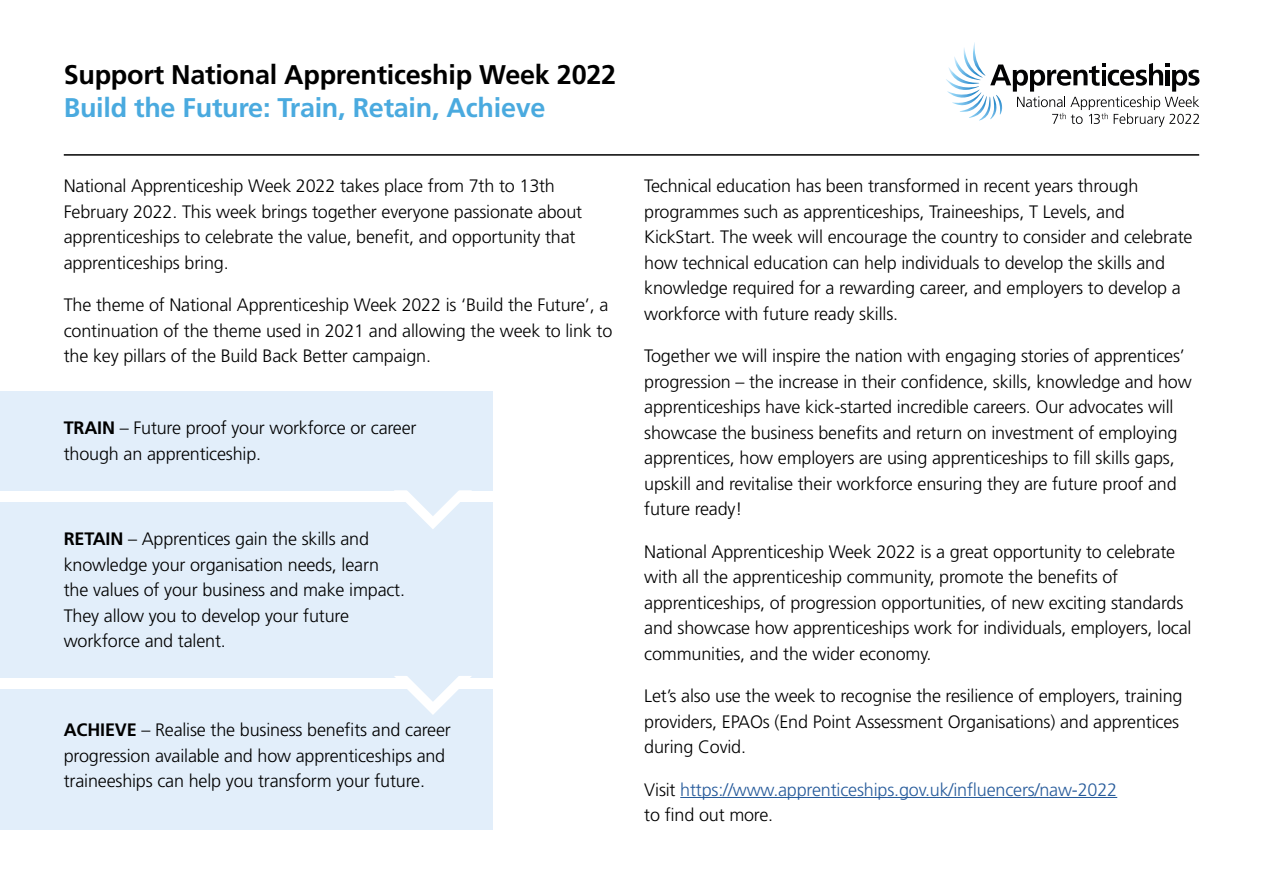
<style>
.page{position:relative;width:1263px;height:893px;background:#fff}
.page>*{position:absolute;margin:0;border:0;box-sizing:border-box;transform-origin:0 0}
.t1{font:700 27px "Frutiger LT Std";letter-spacing:-.01em;color:#000}
.t2{font:700 27px "Frutiger LT Std";letter-spacing:-.01em;color:#4aaadf}
.t3{font:300 18px/25.5px "Frutiger LT Std";letter-spacing:-.01em;color:#000}
.t4{font:300 18px/25.5px "Frutiger LT Std";letter-spacing:-.01em;color:#275b9b}
.s1{font-weight:700}
.s2{color:#000}
</style>
<div class="page">
<svg style="left:946px;top:42px;width:253px;height:85px"></svg>
<hr style="left:64px;top:154px;width:1135px;height:2px;background:#000">
<div style="left:0;top:391px;width:492px;height:99px;background:#e2eefa"></div>
<hr style="left:680px;top:797px;width:437px;height:1px;background:#275b9b">
<div style="left:0;top:689px;width:492px;height:140px;background:#e2eefa"></div>
<div style="left:0;top:502px;width:492px;height:175px;background:#e2eefa"></div>
<svg style="left:394px;top:490px;width:78px;height:39px"></svg>
<svg style="left:394px;top:676px;width:78px;height:39px"></svg>
<h1 class="t1" style="left:64px;top:59px;width:554px">Support National Apprenticeship Week 2022</h1>
<h1 class="t2" style="left:64px;top:92px;width:483px">Build the Future: Train, Retain, Achieve</h1>
<p class="t3" style="left:64px;top:173px;width:520px">National Apprenticeship Week 2022 takes place from 7th to 13th February 2022. This week brings together everyone passionate about apprenticeships to celebrate the value, benefit, and opportunity that apprenticeships bring.</p>
<p class="t3" style="left:64px;top:292px;width:550px">The theme of National Apprenticeship Week 2022 is ‘Build the Future’, a continuation of the theme used in 2021 and allowing the week to link to the key pillars of the Build Back Better campaign.</p>
<p class="t3" style="left:64px;top:416px;width:354px"><span class="s1">TRAIN</span> – Future proof your workforce or career though an apprenticeship.</p>
<p class="t3" style="left:64px;top:526px;width:343px"><span class="s1">RETAIN</span> – Apprentices gain the skills and knowledge your organisation needs, learn the values of your business and make impact.<br>They allow you to develop your future workforce and talent.</p>
<p class="t3" style="left:64px;top:718px;width:389px"><span class="s1">ACHIEVE</span> – Realise the business benefits and career progression available and how apprenticeships and traineeships can help you transform your future.</p>
<p class="t3" style="left:644px;top:173px;width:550px">Technical education has been transformed in recent years through programmes such as apprenticeships, Traineeships, T Levels, and KickStart. The week will encourage the country to consider and celebrate how technical education can help individuals to develop the skills and knowledge required for a rewarding career, and employers to develop a workforce with future ready skills.</p>
<p class="t3" style="left:644px;top:343px;width:549px">Together we will inspire the nation with engaging stories of apprentices’ progression – the increase in their confidence, skills, knowledge and how apprenticeships have kick-started incredible careers. Our advocates will showcase the business benefits and return on investment of employing apprentices, how employers are using apprenticeships to fill skills gaps, upskill and revitalise their workforce ensuring they are future proof and future ready!</p>
<p class="t3" style="left:644px;top:539px;width:549px">National Apprenticeship Week 2022 is a great opportunity to celebrate with all the apprenticeship community, promote the benefits of apprenticeships, of progression opportunities, of new exciting standards and showcase how apprenticeships work for individuals, employers, local communities, and the wider economy.</p>
<p class="t3" style="left:644px;top:684px;width:540px">Let’s also use the week to recognise the resilience of employers, training providers, EPAOs (End Point Assessment Organisations) and apprentices during Covid.</p>
<p class="t4" style="left:644px;top:777px;width:474px"><span class="s2">Visit</span> https://www.apprenticeships.gov.uk/influencers/naw-2022 <span class="s2">to find out more.</span></p>
</div>
